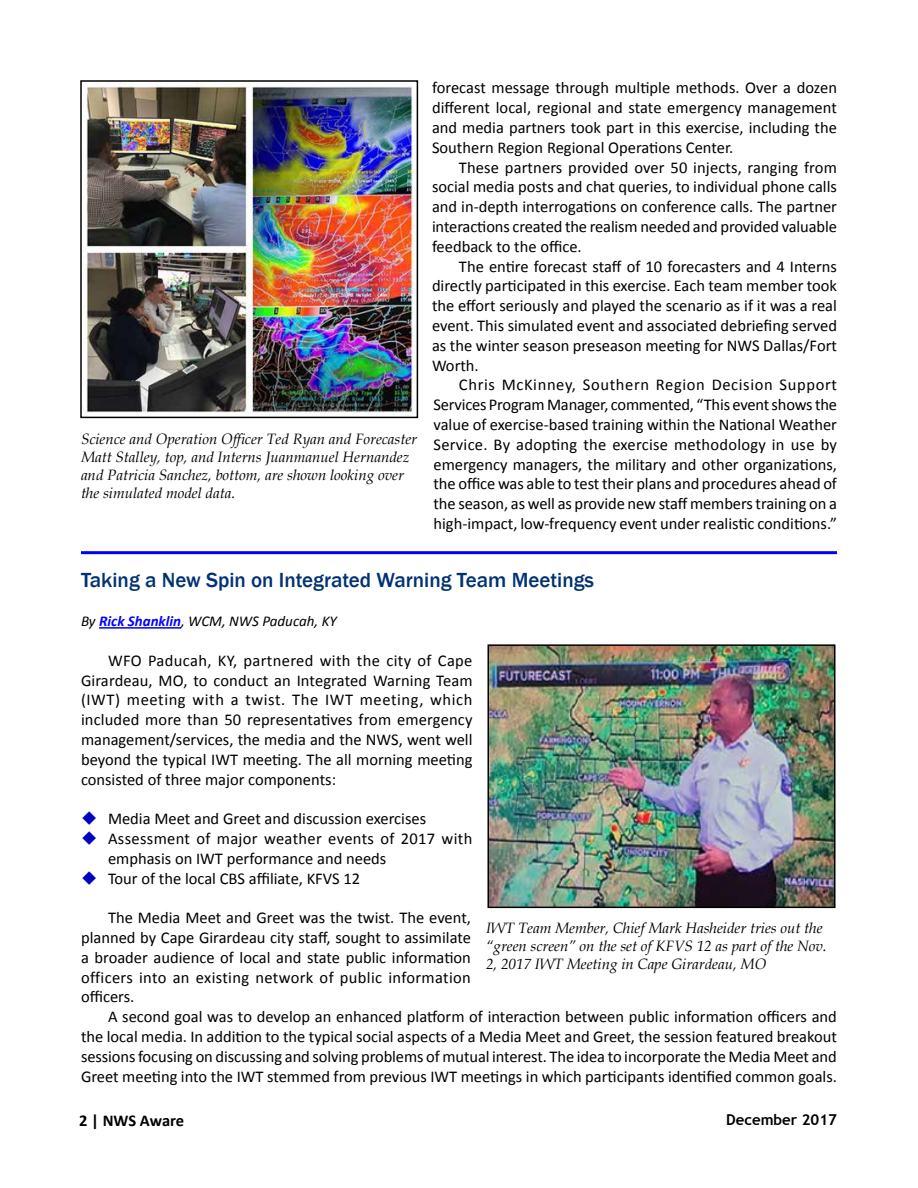
<style>
.page{position:relative;width:918px;height:1188px;background:#fff}
.page>*{position:absolute;margin:0;border:0;box-sizing:border-box;transform-origin:0 0}
.t1{font:500 21px "Franklin Gothic";color:#003273}
.t2{font:16.5px/19.8px "Calibri";color:#000;text-align:justify}
.t3{font:700 16.5px "Calibri";color:#000}
.t4{font:italic 15px/18px "Book Antiqua";color:#000}
.t5{font:italic 15px "Calibri";color:#000}
.t6{font:700 15px "Trebuchet MS";color:#000}
.s1{font-weight:700;color:#00f}
</style>
<div class="page">
<hr style="left:81px;top:551px;width:756px;height:3px;background:#00f">
<hr style="left:99px;top:627px;width:82px;height:2px;background:#00f">
<img style="left:491px;top:647px;width:342px;height:258px">
<div style="left:488px;top:644px;width:348px;height:264px;border:2px solid #000"></div>
<img style="left:84px;top:83px;width:331px;height:331px">
<div style="left:80px;top:80px;width:338px;height:338px;border:2px solid #000"></div>
<p class="t4" style="left:81px;top:429px;width:338px">Science and Operation Officer Ted Ryan and Forecaster Matt Stalley, top, and Interns Juanmanuel Hernandez and Patricia Sanchez, bottom, are shown looking over the simulated model data.</p>
<p class="t2" style="left:432px;top:78px;width:407px">forecast message through multiple methods. Over a dozen different local, regional and state emergency management and media partners took part in this exercise, including the Southern Region Regional Operations Center.</p>
<p class="t2" style="left:432px;top:157px;width:407px;text-indent:27px">These partners provided over 50 injects, ranging from social media posts and chat queries, to individual phone calls and in-depth interrogations on conference calls. The partner interactions created the realism needed and provided valuable feedback to the office.</p>
<p class="t2" style="left:432px;top:256px;width:407px;text-indent:27px">The entire forecast staff of 10 forecasters and 4 Interns directly participated in this exercise. Each team member took the effort seriously and played the scenario as if it was a real event. This simulated event and associated debriefing served as the winter season preseason meeting for NWS Dallas/Fort Worth.</p>
<p class="t2" style="left:434px;top:375px;width:405px;text-indent:25px">Chris McKinney, Southern Region Decision Support Services Program Manager, commented, “This event shows the value of exercise-based training within the National Weather Service. By adopting the exercise methodology in use by emergency managers, the military and other organizations, the office was able to test their plans and procedures ahead of the season, as well as provide new staff members training on a high-impact, low-frequency event under realistic conditions.”</p>
<p class="t1" style="left:81px;top:567px;width:515px">Taking a New Spin on Integrated Warning Team Meetings</p>
<p class="t5" style="left:81px;top:611px;width:257px">By <span class="s1">Rick Shanklin</span>, WCM, NWS Paducah, KY</p>
<p class="t2" style="left:81px;top:650px;width:393px;text-indent:27px">WFO Paducah, KY, partnered with the city of Cape Girardeau, MO, to conduct an Integrated Warning Team (IWT) meeting with a twist. The IWT meeting, which included more than 50 representatives from emergency management/services, the media and the NWS, went well beyond the typical IWT meeting. The all morning meeting consisted of three major components:</p>
<p class="t2" style="left:108px;top:809px;width:366px;text-align:left">Media Meet and Greet and discussion exercises Assessment of major weather events of 2017 with emphasis on IWT performance and needs<br>Tour of the local CBS affiliate, KFVS 12</p>
<p class="t2" style="left:81px;top:908px;width:392px;text-indent:27px">The Media Meet and Greet was the twist. The event, planned by Cape Girardeau city staff, sought to assimilate a broader audience of local and state public information officers into an existing network of public information officers.</p>
<p class="t2" style="left:81px;top:1007px;width:757px;text-indent:27px">A second goal was to develop an enhanced platform of interaction between public information officers and the local media. In addition to the typical social aspects of a Media Meet and Greet, the session featured breakout sessions focusing on discussing and solving problems of mutual interest. The idea to incorporate the Media Meet and Greet meeting into the IWT stemmed from previous IWT meetings in which participants identified common goals.</p>
<p class="t4" style="left:486px;top:919px;width:342px">IWT Team Member, Chief Mark Hasheider tries out the “green screen” on the set of KFVS 12 as part of the Nov.<br>2, 2017 IWT Meeting in Cape Girardeau, MO</p>
<p class="t3" style="left:79px;top:1110px;width:107px">2 | NWS Aware</p>
<p class="t6" style="left:726px;top:1110px;width:112px">December 2017</p>
</div>
